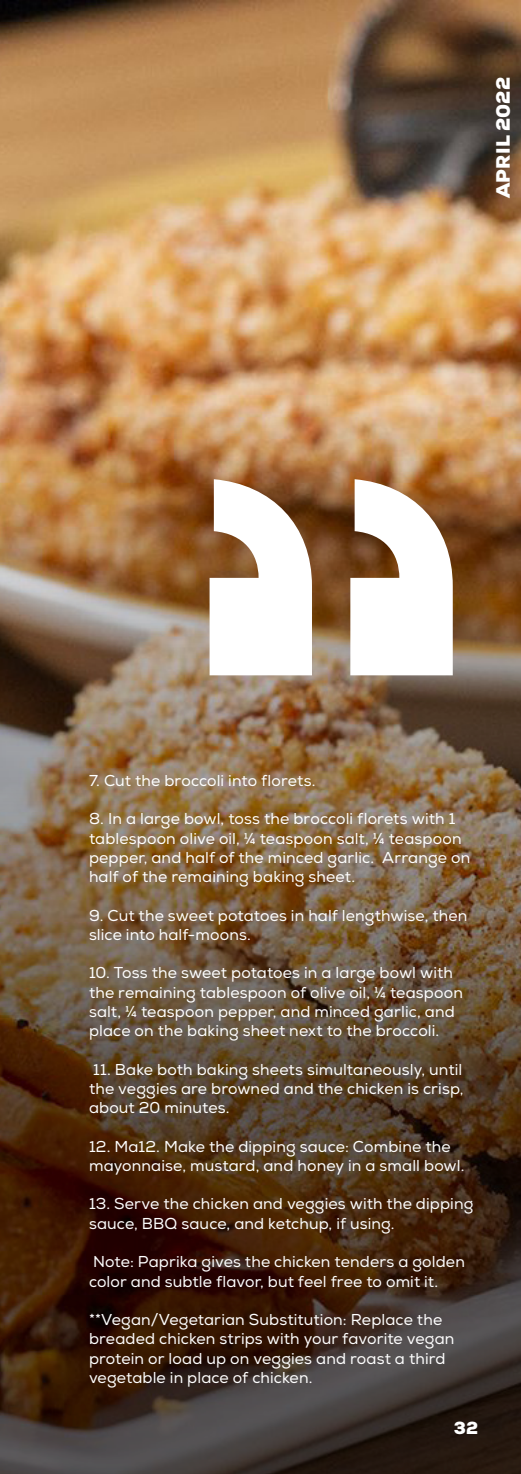
<style>
.page{position:relative;width:521px;height:1474px;background:#fff}
.page>*{position:absolute;margin:0;border:0;box-sizing:border-box;transform-origin:0 0}
.t1{font:900 19.25px "Nexa";letter-spacing:.01em;color:#fff}
.t2{font:900 17.5px "Nexa";color:#fff}
.Contact{font:15.75px/19.2px "Nexa";letter-spacing:.01em;color:#fff}
</style>
<div class="page">
<img style="left:0;top:0;width:521px;height:387px">
<img style="left:0;top:387px;width:521px;height:1086px">
<svg style="left:210px;top:479px;width:243px;height:196px"></svg>
<p class="t1" style="left:490px;top:198px;width:123px;rotate:-90deg">APRIL 2022</p>
<p class="Contact" style="left:89px;top:771px;width:228px">7. Cut the broccoli into florets.</p>
<p class="Contact" style="left:89px;top:809px;width:383px">8. In a large bowl, toss the broccoli florets with 1 tablespoon olive oil, ¼ teaspoon salt, ¼ teaspoon pepper, and half of the minced garlic. Arrange on half of the remaining baking sheet.</p>
<p class="Contact" style="left:89px;top:905px;width:380px">9. Cut the sweet potatoes in half lengthwise, then slice into half-moons.</p>
<p class="Contact" style="left:89px;top:963px;width:375px">10. Toss the sweet potatoes in a large bowl with the remaining tablespoon of olive oil, ¼ teaspoon salt, ¼ teaspoon pepper, and minced garlic, and place on the baking sheet next to the broccoli.</p>
<p class="Contact" style="left:89px;top:1059px;width:376px;text-align:justify">11. Bake both baking sheets simultaneously, until the veggies are browned and the chicken is crisp, about 20 minutes.</p>
<p class="Contact" style="left:89px;top:1136px;width:377px">12. Ma12. Make the dipping sauce: Combine the mayonnaise, mustard, and honey in a small bowl.</p>
<p class="Contact" style="left:89px;top:1194px;width:386px">13. Serve the chicken and veggies with the dipping sauce, BBQ sauce, and ketchup, if using.</p>
<p class="Contact" style="left:89px;top:1252px;width:377px">Note: Paprika gives the chicken tenders a golden color and subtle flavor, but feel free to omit it.</p>
<p class="Contact" style="left:89px;top:1310px;width:367px">**Vegan/Vegetarian Substitution: Replace the breaded chicken strips with your favorite vegan protein or load up on veggies and roast a third vegetable in place of chicken.</p>
<p class="t2" style="left:454px;top:1416px;width:26px">32</p>
</div>
